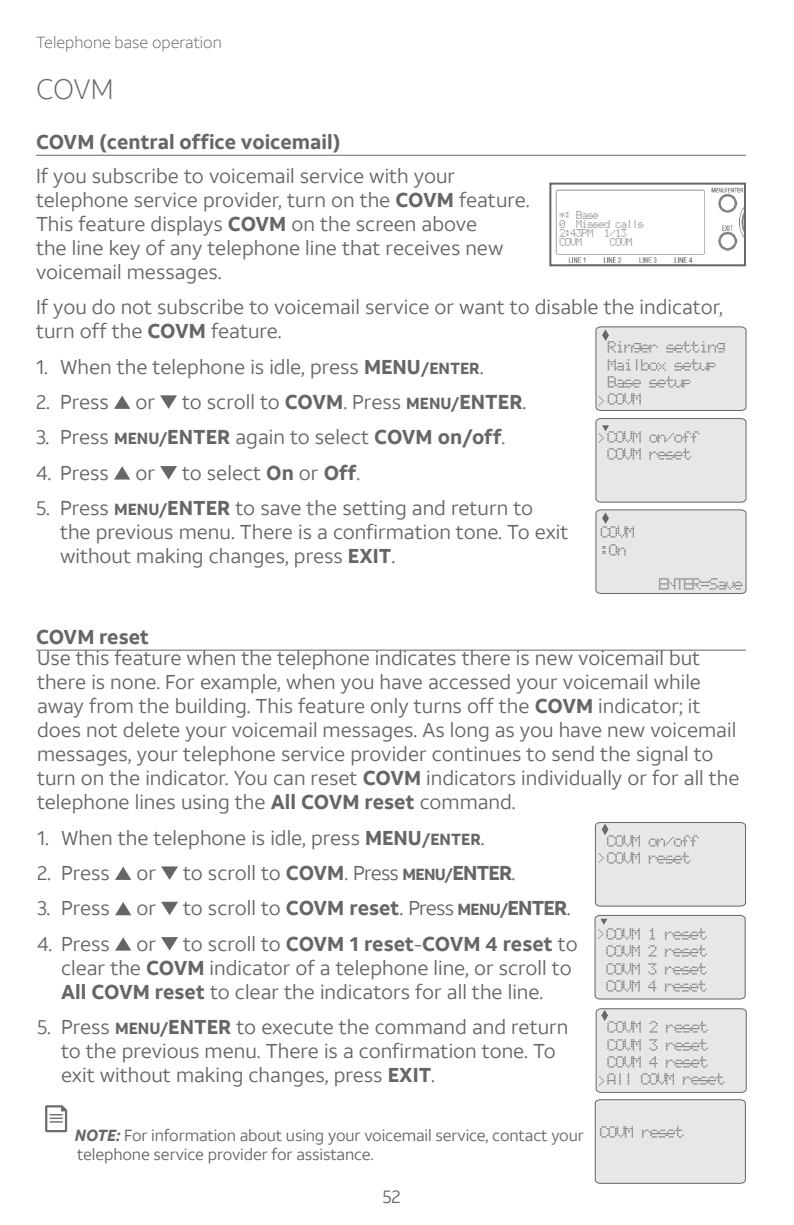
<style>
.page{position:relative;width:794px;height:1225px;background:#fff}
.page>*{position:absolute;margin:0;border:0;box-sizing:border-box;transform-origin:0 0}
.t1{font:300 28px "ATT Aleck Sans";color:#666}
.t2{font:20px/24px "ATT Aleck Sans";color:#666}
.t3{font:700 20px "ATT Aleck Sans";color:#666}
.t4{font:18px "ATT Aleck Sans";color:#666}
.t5{font:16px/19.2px "ATT Aleck Sans";letter-spacing:-.01em;color:#666}
.t6{font:300 16px "ATT Aleck Sans";color:#666}
.t7{font:12px/17.4px "Dotmat 5 x 7";letter-spacing:-.03em;color:#666}
.t8{font:10px "Dotmat 5 x 7";color:#666}
.t9{font:8px/9px "Dotmat 5 x 7";letter-spacing:-.03em;color:#666}
.s1{font-weight:700}
.s2{font-weight:700;font-size:16px}
.s3{font-size:10px}
.s4{font-weight:700;font-style:italic}
</style>
<div class="page">
<svg style="left:115px;top:866px;width:16px;height:14px"></svg>
<svg style="left:161px;top:866px;width:17px;height:14px"></svg>
<svg style="left:115px;top:902px;width:16px;height:13px"></svg>
<svg style="left:161px;top:901px;width:17px;height:14px"></svg>
<svg style="left:115px;top:937px;width:16px;height:13px"></svg>
<svg style="left:161px;top:937px;width:17px;height:13px"></svg>
<svg style="left:45px;top:1105px;width:22px;height:27px"></svg>
<hr style="left:36px;top:155px;width:710px;height:1px;background:#666">
<hr style="left:36px;top:649px;width:710px;height:1px;background:#666">
<svg style="left:114px;top:395px;width:16px;height:14px"></svg>
<svg style="left:160px;top:395px;width:17px;height:14px"></svg>
<svg style="left:114px;top:466px;width:16px;height:13px"></svg>
<svg style="left:160px;top:466px;width:17px;height:13px"></svg>
<svg style="left:595px;top:418px;width:152px;height:85px;background:#e1e2e4"></svg>
<div style="left:595px;top:326px;width:152px;height:85px;background:#e6e7e9"></div>
<div style="left:595px;top:509px;width:152px;height:85px;background:#e6e7e9"></div>
<div style="left:594px;top:822px;width:152px;height:85px;background:#e6e7e9"></div>
<img style="left:555px;top:187px;width:188px;height:76px">
<div style="left:549px;top:183px;width:197px;height:83px;border:2px solid #666"></div>
<svg style="left:594px;top:914px;width:152px;height:86px;background:#e1e2e4"></svg>
<svg style="left:594px;top:1008px;width:153px;height:176px;background:#e3e4e6"></svg>
<p class="t6" style="left:36px;top:33px;width:187px">Telephone base operation</p>
<h1 class="t1" style="left:36px;top:72px;width:79px">COVM</h1>
<p class="t3" style="left:36px;top:129px;width:306px">COVM (central office voicemail)</p>
<p class="t2" style="left:36px;top:164px;width:495px">If you subscribe to voicemail service with your telephone service provider, turn on the <span class="s1">COVM</span> feature.<br>This feature displays <span class="s1">COVM</span> on the screen above<br>the line key of any telephone line that receives new voicemail messages.</p>
<p class="t2" style="left:36px;top:295px;width:688px">If you do not subscribe to voicemail service or want to disable the indicator, turn off the <span class="s1">COVM</span> feature.</p>
<p class="t2" style="left:36px;top:354px;width:449px">1. When the telephone is idle, press <span class="s1">MENU</span><span class="s2">/ENTER</span>.</p>
<p class="t2" style="left:36px;top:390px;width:74px">2. Press</p>
<p class="t2" style="left:135px;top:390px;width:21px">or</p>
<p class="t2" style="left:182px;top:390px;width:346px">to scroll to <span class="s1">COVM</span>. Press <span class="s2">MENU/</span><span class="s1">ENTER</span>.</p>
<p class="t2" style="left:36px;top:425px;width:471px">3. Press <span class="s2">MENU/</span><span class="s1">ENTER</span> again to select <span class="s1">COVM on/off</span>.</p>
<p class="t2" style="left:36px;top:460px;width:74px">4. Press</p>
<p class="t2" style="left:135px;top:460px;width:21px">or</p>
<p class="t2" style="left:182px;top:460px;width:180px">to select <span class="s1">On</span> or <span class="s1">Off</span>.</p>
<p class="t2" style="left:60px;top:496px;width:510px;text-indent:-24px">5. Press <span class="s2">MENU/</span><span class="s1">ENTER</span> to save the setting and return to the previous menu. There is a confirmation tone. To exit without making changes, press <span class="s1">EXIT</span>.</p>
<p class="t9" style="left:559px;top:210px;width:41px">*: Base<br>0</p>
<p class="t9" style="left:559px;top:219px;width:86px;text-indent:17px">Missed calls<br>2:43PM</p>
<p class="t9" style="left:604px;top:228px;width:24px">1/13</p>
<p class="t9" style="left:559px;top:237px;width:24px">COVM</p>
<p class="t9" style="left:610px;top:237px;width:24px">COVM</p>
<p class="t7" style="left:607px;top:339px;width:119px">Ringer setting</p>
<p class="t7" style="left:607px;top:356px;width:111px">Mailbox setup</p>
<p class="t7" style="left:607px;top:373px;width:86px">Base setup</p>
<p class="t7" style="left:597px;top:391px;width:46px"><span class="s3">&gt;</span> COVM</p>
<p class="t7" style="left:607px;top:428px;width:94px">COVM on/off<br>COVM reset</p>
<p class="t8" style="left:597px;top:432px;width:9px">&gt;</p>
<p class="t7" style="left:600px;top:524px;width:35px">COVM :On</p>
<p class="t3" style="left:36px;top:624px;width:115px">COVM reset</p>
<p class="t7" style="left:658px;top:576px;width:86px">ENTER=Save</p>
<p class="t2" style="left:37px;top:646px;width:704px">Use this feature when the telephone indicates there is new voicemail but there is none. For example, when you have accessed your voicemail while away from the building. This feature only turns off the <span class="s1">COVM</span> indicator; it does not delete your voicemail messages. As long as you have new voicemail messages, your telephone service provider continues to send the signal to turn on the indicator. You can reset <span class="s1">COVM</span> indicators individually or for all the telephone lines using the <span class="s1">All COVM reset</span> command.</p>
<p class="t2" style="left:37px;top:825px;width:449px">1. When the telephone is idle, press <span class="s1">MENU</span><span class="s2">/ENTER</span>.</p>
<p class="t2" style="left:37px;top:861px;width:74px">2. Press</p>
<p class="t2" style="left:136px;top:861px;width:21px">or</p>
<p class="t2" style="left:183px;top:861px;width:334px">to scroll to <span class="s1">COVM</span>. Press <span class="s2">MENU/</span><span class="s1">ENTER</span>.</p>
<p class="t2" style="left:37px;top:896px;width:74px">3. Press</p>
<p class="t2" style="left:136px;top:896px;width:21px">or</p>
<p class="t2" style="left:183px;top:896px;width:389px">to scroll to <span class="s1">COVM reset</span>. Press <span class="s2">MENU/</span><span class="s1">ENTER</span>.</p>
<p class="t2" style="left:37px;top:931px;width:74px">4. Press</p>
<p class="t2" style="left:136px;top:931px;width:21px">or</p>
<p class="t7" style="left:597px;top:832px;width:104px;text-indent:9px">COVM on/off <span class="s3">&gt;</span> COVM reset</p>
<p class="t7" style="left:606px;top:925px;width:102px;text-align:justify">COVM 1 reset COVM 2 reset COVM 3 reset COVM 4 reset</p>
<p class="t8" style="left:597px;top:927px;width:9px">&gt;</p>
<p class="t2" style="left:61px;top:931px;width:518px;text-indent:122px">to scroll to <span class="s1">COVM 1 reset</span>-<span class="s1">COVM 4 reset</span> to clear the <span class="s1">COVM</span> indicator of a telephone line, or scroll to<br><span class="s1">All COVM reset</span> to clear the indicators for all the line.</p>
<p class="t2" style="left:61px;top:1015px;width:509px;text-indent:-24px">5. Press <span class="s2">MENU/</span><span class="s1">ENTER</span> to execute the command and return to the previous menu. There is a confirmation tone. To exit without making changes, press <span class="s1">EXIT</span>.</p>
<p class="t7" style="left:597px;top:1018px;width:129px;text-align:center">COVM 2 reset<br>COVM 3 reset<br>COVM 4 reset<br><span class="s3">&gt;</span> All COVM reset</p>
<p class="t5" style="left:75px;top:1125px;width:510px"><span class="s4">NOTE:</span> For information about using your voicemail service, contact your telephone service provider for assistance.</p>
<p class="t4" style="left:382px;top:1185px;width:20px">52</p>
<p class="t7" style="left:600px;top:1123px;width:86px">COVM reset</p>
</div>
